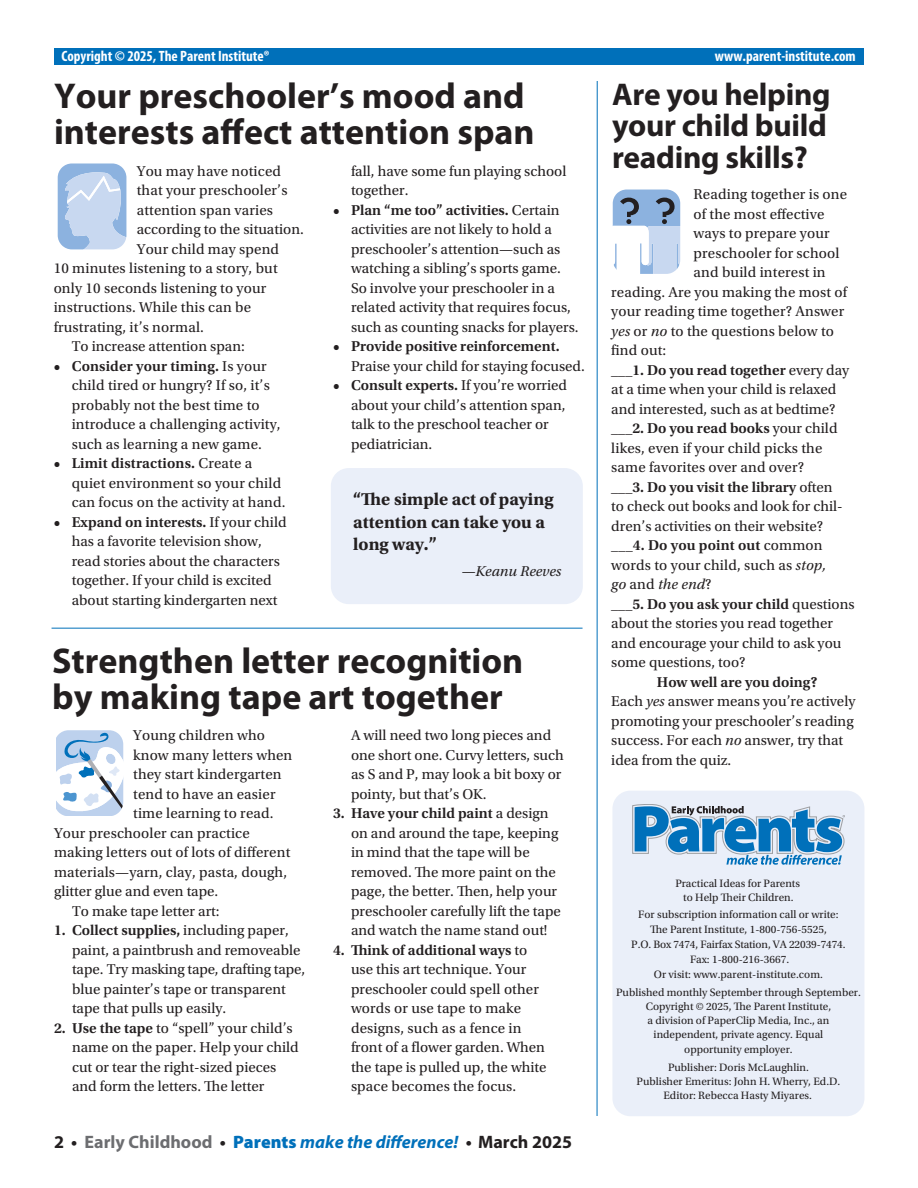
<style>
.page{position:relative;width:918px;height:1188px;background:#fff}
.page>*{position:absolute;margin:0;border:0;box-sizing:border-box;transform-origin:0 0}
.t1{font:700 36px/36px "Myriad Pro";color:#231f20}
.t2{font:700 31.5px/31.5px "Myriad Pro";letter-spacing:-.01em;color:#231f20;text-align:justify}
.t3{font:italic 700 18px "Myriad Pro";color:#0070ba}
.t4{font:700 18px/22.5px "Utopia Std";color:#231f20}
.t5{font:15px/19.5px "Utopia Std";color:#231f20}
.t6{font:600 15px "Utopia Std";color:#231f20}
.t7{font:700 condensed 15px "Myriad Pro";color:#fff}
.t8{font:italic 15px "Utopia Std";color:#231f20}
.t9{font:11.25px/14.1px "Utopia Std";color:#231f20;text-align:center}
.s1{font-weight:600}
.s2{font-style:italic}
.s3{font-weight:400}
.s4{font-style:normal}
.s5{font-style:normal;color:#231f20}
.s6{font-style:normal;color:#6c6d70}
.s7{font-weight:900;font-style:normal}
</style>
<div class="page">
<div style="left:612px;top:791px;width:252px;height:325px;background:#eaeff9;border-radius:18px"></div>
<svg style="left:632px;top:804px;width:213px;height:61px"></svg>
<div style="left:54px;top:49px;width:810px;height:16px;background:#0070ba"></div>
<hr style="left:52px;top:628px;width:531px;height:1px;background:#0070ba">
<hr style="left:597px;top:81px;width:1px;height:1035px;background:#0070ba">
<svg style="left:612px;top:189px;width:69px;height:85px"></svg>
<div style="left:331px;top:468px;width:252px;height:136px;background:#eaeff9;border-radius:18px"></div>
<svg style="left:57px;top:163px;width:70px;height:86px;background:#b6cdeb"></svg>
<svg style="left:56px;top:730px;width:68px;height:86px"></svg>
<p class="t7" style="left:62px;top:46px;width:210px">Copyright © 2025, The Parent Institute®</p>
<p class="t7" style="left:715px;top:46px;width:142px">www.parent-institute.com</p>
<h1 class="t1" style="left:54px;top:77px;width:482px">Your preschooler’s mood and interests affect attention span</h1>
<h2 class="t2" style="left:612px;top:77px;width:220px">Are you helping your child build reading skills?</h2>
<p class="t5" style="left:137px;top:161px;width:146px">You may have noticed</p>
<p class="t5" style="left:137px;top:181px;width:152px">that your preschooler’s</p>
<p class="t5" style="left:137px;top:200px;width:138px">attention span varies</p>
<p class="t5" style="left:137px;top:220px;width:169px">according to the situation.</p>
<p class="t5" style="left:137px;top:239px;width:144px">Your child may spend</p>
<p class="t5" style="left:54px;top:259px;width:225px">10 minutes listening to a story, but</p>
<p class="t5" style="left:54px;top:278px;width:214px">only 10 seconds listening to your</p>
<p class="t5" style="left:54px;top:298px;width:199px">instructions. While this can be</p>
<p class="t5" style="left:54px;top:317px;width:152px">frustrating, it’s normal.</p>
<p class="t5" style="left:72px;top:337px;width:175px">To increase attention span:</p>
<p class="t5" style="left:72px;top:356px;width:211px;text-indent:-18px"><span class="s1">• Consider your timing.</span> Is your child tired or hungry? If so, it’s probably not the best time to introduce a challenging activity, such as learning a new game.</p>
<p class="t5" style="left:72px;top:454px;width:215px;text-indent:-18px"><span class="s1">• Limit distractions.</span> Create a quiet environment so your child can focus on the activity at hand.</p>
<p class="t5" style="left:72px;top:512px;width:216px;text-indent:-18px"><span class="s1">• Expand on interests.</span> If your child has a favorite television show, read stories about the characters together. If your child is excited about starting kindergarten next</p>
<p class="t5" style="left:351px;top:162px;width:217px">fall, have some fun playing school together.</p>
<p class="t5" style="left:351px;top:201px;width:229px;text-indent:-18px"><span class="s1">• Plan “me too” activities.</span> Certain activities are not likely to hold a preschooler’s attention—such as watching a sibling’s sports game.<br>So involve your preschooler in a related activity that requires focus, such as counting snacks for players.</p>
<p class="t6" style="left:333px;top:338px;width:228px">• Provide positive reinforcement.</p>
<p class="t5" style="left:351px;top:357px;width:235px">Praise your child for staying focused.</p>
<p class="t5" style="left:351px;top:376px;width:218px;text-indent:-18px"><span class="s1">• Consult experts.</span> If you’re worried about your child’s attention span, talk to the preschool teacher or pediatrician.</p>
<p class="t5" style="left:694px;top:185px;width:155px">Reading together is one</p>
<p class="t5" style="left:694px;top:204px;width:132px">of the most effective</p>
<p class="t5" style="left:694px;top:224px;width:138px">ways to prepare your</p>
<p class="t5" style="left:694px;top:243px;width:147px">preschooler for school</p>
<p class="t5" style="left:694px;top:263px;width:134px">and build interest in</p>
<p class="t5" style="left:611px;top:282px;width:237px">reading. Are you making the most of</p>
<p class="t5" style="left:611px;top:302px;width:235px">your reading time together? Answer</p>
<p class="t5" style="left:611px;top:321px;width:224px"><span class="s2">yes</span> or <span class="s2">no</span> to the questions below to</p>
<p class="t5" style="left:611px;top:341px;width:57px">find out:</p>
<p class="t6" style="left:611px;top:361px;width:240px">___1. Do you read together <span class="s3">every day</span></p>
<p class="t5" style="left:611px;top:380px;width:227px">at a time when your child is relaxed</p>
<p class="t5" style="left:611px;top:399px;width:226px">and interested, such as at bedtime?</p>
<p class="t6" style="left:611px;top:420px;width:228px">___2. Do you read books <span class="s3">your child</span></p>
<p class="t5" style="left:611px;top:438px;width:213px">likes, even if your child picks the</p>
<p class="t5" style="left:611px;top:458px;width:194px">same favorites over and over?</p>
<p class="t6" style="left:611px;top:478px;width:223px">___3. Do you visit the library <span class="s3">often</span></p>
<p class="t5" style="left:611px;top:497px;width:233px">to check out books and look for chil-</p>
<p class="t5" style="left:611px;top:516px;width:213px">dren’s activities on their website?</p>
<p class="t6" style="left:611px;top:537px;width:213px">___4. Do you point out <span class="s3">common</span></p>
<p class="t5" style="left:611px;top:555px;width:216px">words to your child, such as <span class="s2">stop,</span></p>
<p class="t8" style="left:611px;top:576px;width:102px">go <span class="s4">and</span> the end<span class="s4">?</span></p>
<p class="t6" style="left:611px;top:595px;width:245px">___5. Do you ask your child <span class="s3">questions</span></p>
<p class="t5" style="left:611px;top:614px;width:223px">about the stories you read together</p>
<p class="t5" style="left:611px;top:633px;width:232px">and encourage your child to ask you</p>
<p class="t5" style="left:611px;top:653px;width:136px">some questions, too?</p>
<p class="t5" style="left:611px;top:672px;width:246px;text-indent:46px"><span class="s1">How well are you doing?<br></span>Each <span class="s2">yes</span> answer means you’re actively promoting your preschooler’s reading success. For each <span class="s2">no</span> answer, try that idea from the quiz.</p>
<p class="t4" style="left:353px;top:488px;width:202px">“The simple act of paying attention can take you a long way.”</p>
<p class="t8" style="left:461px;top:563px;width:102px">—Keanu Reeves</p>
<h1 class="t1" style="left:52px;top:642px;width:473px">Strengthen letter recognition by making tape art together</h1>
<p class="t5" style="left:133px;top:726px;width:133px">Young children who</p>
<p class="t5" style="left:133px;top:745px;width:161px">know many letters when</p>
<p class="t5" style="left:133px;top:765px;width:150px">they start kindergarten</p>
<p class="t5" style="left:133px;top:784px;width:144px">tend to have an easier</p>
<p class="t5" style="left:133px;top:804px;width:142px">time learning to read.</p>
<p class="t5" style="left:54px;top:823px;width:197px">Your preschooler can practice</p>
<p class="t5" style="left:54px;top:843px;width:238px">making letters out of lots of different</p>
<p class="t5" style="left:54px;top:862px;width:235px">materials—yarn, clay, pasta, dough,</p>
<p class="t5" style="left:54px;top:882px;width:166px">glitter glue and even tape.</p>
<p class="t5" style="left:72px;top:901px;width:149px">To make tape letter art:</p>
<p class="t5" style="left:72px;top:921px;width:235px;text-indent:-18px"><span class="s1">1. Collect supplies,</span> including paper, paint, a paintbrush and removeable tape. Try masking tape, drafting tape, blue painter’s tape or transparent tape that pulls up easily.</p>
<p class="t5" style="left:72px;top:1018px;width:228px;text-indent:-18px"><span class="s1">2. Use the tape</span> to “spell” your child’s name on the paper. Help your child cut or tear the right-sized pieces and form the letters. The letter</p>
<p class="t5" style="left:351px;top:726px;width:214px">A will need two long pieces and one short one. Curvy letters, such as S and P, may look a bit boxy or pointy, but that’s OK.</p>
<p class="t5" style="left:351px;top:804px;width:211px;text-indent:-18px"><span class="s1">3. Have your child paint</span> a design on and around the tape, keeping in mind that the tape will be removed. The more paint on the page, the better. Then, help your preschooler carefully lift the tape and watch the name stand out!</p>
<p class="t5" style="left:351px;top:940px;width:197px;text-indent:-18px"><span class="s1">4. Think of additional ways</span> to use this art technique. Your preschooler could spell other words or use tape to make designs, such as a fence in front of a flower garden. When the tape is pulled up, the white space becomes the focus.</p>
<p class="t9" style="left:675px;top:876px;width:126px">Practical Ideas for Parents to Help Their Children.</p>
<p class="t9" style="left:631px;top:907px;width:216px;line-height:15px">For subscription information call or write:<br>The Parent Institute, 1-800-756-5525,<br>P.O. Box 7474, Fairfax Station, VA 22039-7474.<br>Fax: 1-800-216-3667.<br>Or visit: www.parent-institute.com.</p>
<p class="t9" style="left:616px;top:986px;width:246px">Published monthly September through September.<br>Copyright © 2025, The Parent Institute,<br>a division of PaperClip Media, Inc., an independent, private agency. Equal<br>opportunity employer.</p>
<p class="t9" style="left:637px;top:1061px;width:205px">Publisher: Doris McLaughlin.<br>Publisher Emeritus: John H. Wherry, Ed.D.<br>Editor: Rebecca Hasty Miyares.</p>
<p class="t3" style="left:54px;top:1130px;width:520px"><span class="s5">2 •</span> <span class="s6">Early Childhood</span> <span class="s5">•</span> <span class="s7">Parents</span> make the difference! <span class="s5">• March 2025</span></p>
</div>
